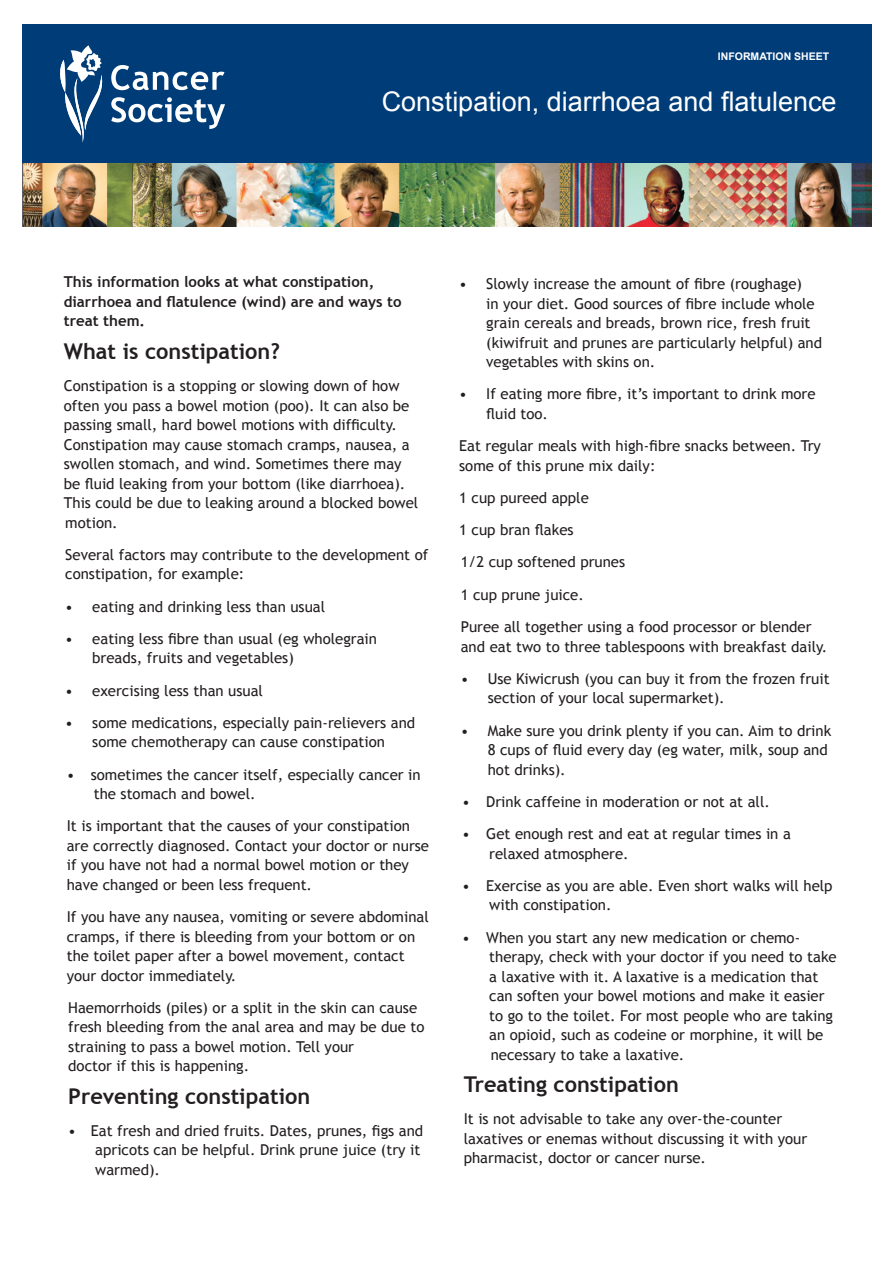
<style>
.page{position:relative;width:893px;height:1263px;background:#fff}
.page>*{position:absolute;margin:0;border:0;box-sizing:border-box;transform-origin:0 0}
.N_mast_heading{font:27px "Arial";color:#fff}
.N_subhead{font:700 21.75px "Trebuchet MS";color:#231f20}
.N_subhead-2{font:15px/19.5px "Trebuchet MS";color:#231f20}
.N_subhead-3{font:700 15px/19.5px "Trebuchet MS";color:#231f20}
.N__Information_sheet{font:700 10.5px "Arial";color:#fff}
</style>
<div class="page">
<div style="left:22px;top:24px;width:850px;height:201px;background:#003d78"></div>
<img style="left:22px;top:163px;width:850px;height:64px">
<svg style="left:60px;top:45px;width:43px;height:98px"></svg>
<svg style="left:111px;top:97px;width:114px;height:32px"></svg>
<svg style="left:111px;top:65px;width:113px;height:25px"></svg>
<p class="N__Information_sheet" style="left:718px;top:49px;width:113px">INFORMATION SHEET</p>
<p class="N_mast_heading" style="left:382px;top:83px;width:456px">Constipation, diarrhoea and flatulence</p>
<p class="N_subhead-3" style="left:64px;top:272px;width:339px">This information looks at what constipation, diarrhoea and flatulence (wind) are and ways to treat them.</p>
<p class="N_subhead" style="left:64px;top:337px;width:218px">What is constipation?</p>
<p class="N_subhead-2" style="left:64px;top:376px;width:356px">Constipation is a stopping or slowing down of how often you pass a bowel motion (poo). It can also be passing small, hard bowel motions with difficulty.<br>Constipation may cause stomach cramps, nausea, a swollen stomach, and wind. Sometimes there may be fluid leaking from your bottom (like diarrhoea).<br>This could be due to leaking around a blocked bowel motion.</p>
<p class="N_subhead-2" style="left:65px;top:545px;width:364px">Several factors may contribute to the development of constipation, for example:</p>
<p class="N_subhead-2" style="left:65px;top:597px;width:261px">• eating and drinking less than usual</p>
<p class="N_subhead-2" style="left:92px;top:629px;width:286px;text-indent:-27px">• eating less fibre than usual (eg wholegrain breads, fruits and vegetables)</p>
<p class="N_subhead-2" style="left:65px;top:681px;width:199px">• exercising less than usual</p>
<p class="N_subhead-2" style="left:65px;top:713px;width:351px;text-align:center">• some medications, especially pain-relievers and some chemotherapy can cause constipation</p>
<p class="N_subhead-2" style="left:94px;top:765px;width:328px;text-indent:-27px">• sometimes the cancer itself, especially cancer in the stomach and bowel.</p>
<p class="N_subhead-2" style="left:67px;top:816px;width:364px">It is important that the causes of your constipation are correctly diagnosed. Contact your doctor or nurse if you have not had a normal bowel motion or they have changed or been less frequent.</p>
<p class="N_subhead-2" style="left:67px;top:907px;width:364px">If you have any nausea, vomiting or severe abdominal cramps, if there is bleeding from your bottom or on the toilet paper after a bowel movement, contact your doctor immediately.</p>
<p class="N_subhead-2" style="left:68px;top:998px;width:358px">Haemorrhoids (piles) or a split in the skin can cause fresh bleeding from the anal area and may be due to straining to pass a bowel motion. Tell your<br>doctor if this is happening.</p>
<p class="N_subhead" style="left:68px;top:1082px;width:244px">Preventing constipation</p>
<p class="N_subhead-2" style="left:95px;top:1121px;width:329px;text-indent:-27px">• Eat fresh and dried fruits. Dates, prunes, figs and apricots can be helpful. Drink prune juice (try it warmed).</p>
<p class="N_subhead-2" style="left:486px;top:274px;width:337px;text-indent:-27px">• Slowly increase the amount of fibre (roughage)<br>in your diet. Good sources of fibre include whole grain cereals and breads, brown rice, fresh fruit (kiwifruit and prunes are particularly helpful) and vegetables with skins on.</p>
<p class="N_subhead-2" style="left:486px;top:385px;width:331px;text-indent:-27px">• If eating more fibre, it’s important to drink more fluid too.</p>
<p class="N_subhead-2" style="left:459px;top:436px;width:363px">Eat regular meals with high-fibre snacks between. Try some of this prune mix daily:</p>
<p class="N_subhead-2" style="left:459px;top:488px;width:131px">1 cup pureed apple</p>
<p class="N_subhead-2" style="left:459px;top:520px;width:116px">1 cup bran flakes</p>
<p class="N_subhead-2" style="left:461px;top:553px;width:166px">1/2 cup softened prunes</p>
<p class="N_subhead-2" style="left:461px;top:585px;width:125px">1 cup prune juice.</p>
<p class="N_subhead-2" style="left:461px;top:617px;width:368px">Puree all together using a food processor or blender and eat two to three tablespoons with breakfast daily.</p>
<p class="N_subhead-2" style="left:488px;top:669px;width:343px;text-indent:-27px">• Use Kiwicrush (you can buy it from the frozen fruit section of your local supermarket).</p>
<p class="N_subhead-2" style="left:488px;top:721px;width:345px;text-indent:-27px">• Make sure you drink plenty if you can. Aim to drink<br>8 cups of fluid every day (eg water, milk, soup and hot drinks).</p>
<p class="N_subhead-2" style="left:462px;top:792px;width:309px">• Drink caffeine in moderation or not at all.</p>
<p class="N_subhead-2" style="left:489px;top:824px;width:303px;text-indent:-27px">• Get enough rest and eat at regular times in a relaxed atmosphere.</p>
<p class="N_subhead-2" style="left:489px;top:876px;width:345px;text-indent:-27px">• Exercise as you are able. Even short walks will help with constipation.</p>
<p class="N_subhead-2" style="left:489px;top:928px;width:349px;text-indent:-27px">• When you start any new medication or chemo&shy;therapy, check with your doctor if you need to take a laxative with it. A laxative is a medication that can soften your bowel motions and make it easier to go to the toilet. For most people who are taking an opioid, such as codeine or morphine, it will be necessary to take a laxative.</p>
<p class="N_subhead" style="left:464px;top:1070px;width:217px">Treating constipation</p>
<p class="N_subhead-2" style="left:464px;top:1109px;width:345px">It is not advisable to take any over-the-counter laxatives or enemas without discussing it with your pharmacist, doctor or cancer nurse.</p>
</div>
